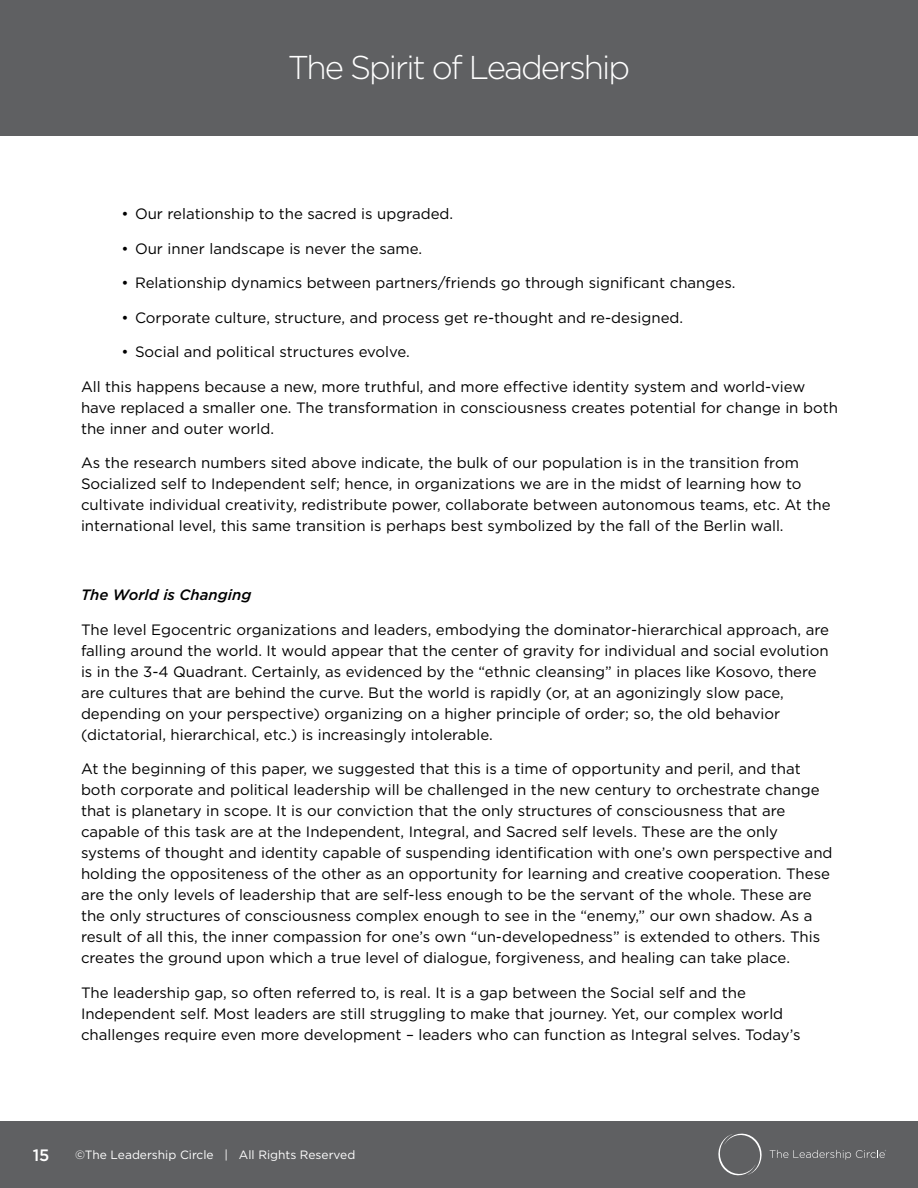
<style>
.page{position:relative;width:918px;height:1188px;background:#fff}
.page>*{position:absolute;margin:0;border:0;box-sizing:border-box;transform-origin:0 0}
.t1{font:300 33px "Gotham";letter-spacing:-.06em;color:#fff}
.t2{font:500 16.5px "Gotham";color:#fff}
.t3{font:15px/21px "Gotham";color:#000}
.t4{font:italic 500 15px "Gotham";color:#000}
.t5{font:12px "Gotham";color:#fff}
</style>
<div class="page">
<div style="left:0;top:0;width:918px;height:136px;background:#5f6062"></div>
<div style="left:0;top:1121px;width:918px;height:67px;background:#5f6062"></div>
<svg style="left:718px;top:1133px;width:44px;height:43px"></svg>
<svg style="left:770px;top:1150px;width:116px;height:10px"></svg>
<h1 class="t1" style="left:288px;top:47px;width:344px">The Spirit of Leadership</h1>
<p class="t3" style="left:122px;top:203px;width:333px">• Our relationship to the sacred is upgraded.</p>
<p class="t3" style="left:122px;top:238px;width:302px">• Our inner landscape is never the same.</p>
<p class="t3" style="left:122px;top:272px;width:615px">• Relationship dynamics between partners/friends go through significant changes.</p>
<p class="t3" style="left:122px;top:307px;width:563px">• Corporate culture, structure, and process get re-thought and re-designed.</p>
<p class="t3" style="left:122px;top:341px;width:290px">• Social and political structures evolve.</p>
<p class="t3" style="left:81px;top:376px;width:759px">All this happens because a new, more truthful, and more effective identity system and world-view have replaced a smaller one. The transformation in consciousness creates potential for change in both the inner and outer world.</p>
<p class="t3" style="left:81px;top:452px;width:751px">As the research numbers sited above indicate, the bulk of our population is in the transition from Socialized self to Independent self; hence, in organizations we are in the midst of learning how to cultivate individual creativity, redistribute power, collaborate between autonomous teams, etc. At the international level, this same transition is perhaps best symbolized by the fall of the Berlin wall.</p>
<p class="t4" style="left:81px;top:585px;width:172px">The World is Changing</p>
<p class="t3" style="left:81px;top:619px;width:749px">The level Egocentric organizations and leaders, embodying the dominator-hierarchical approach, are falling around the world. It would appear that the center of gravity for individual and social evolution is in the 3-4 Quadrant. Certainly, as evidenced by the “ethnic cleansing” in places like Kosovo, there are cultures that are behind the curve. But the world is rapidly (or, at an agonizingly slow pace, depending on your perspective) organizing on a higher principle of order; so, the old behavior (dictatorial, hierarchical, etc.) is increasingly intolerable.</p>
<p class="t3" style="left:81px;top:758px;width:753px">At the beginning of this paper, we suggested that this is a time of opportunity and peril, and that both corporate and political leadership will be challenged in the new century to orchestrate change that is planetary in scope. It is our conviction that the only structures of consciousness that are capable of this task are at the Independent, Integral, and Sacred self levels. These are the only systems of thought and identity capable of suspending identification with one’s own perspective and holding the oppositeness of the other as an opportunity for learning and creative cooperation. These are the only levels of leadership that are self-less enough to be the servant of the whole. These are the only structures of consciousness complex enough to see in the “enemy,” our own shadow. As a result of all this, the inner compassion for one’s own “un-developedness” is extended to others. This creates the ground upon which a true level of dialogue, forgiveness, and healing can take place.</p>
<p class="t3" style="left:81px;top:982px;width:721px">The leadership gap, so often referred to, is real. It is a gap between the Social self and the<br>Independent self. Most leaders are still struggling to make that journey. Yet, our complex world challenges require even more development – leaders who can function as Integral selves. Today’s</p>
<p class="t2" style="left:33px;top:1144px;width:18px">15</p>
<p class="t5" style="left:75px;top:1147px;width:282px">©The Leadership Circle | All Rights Reserved</p>
</div>
